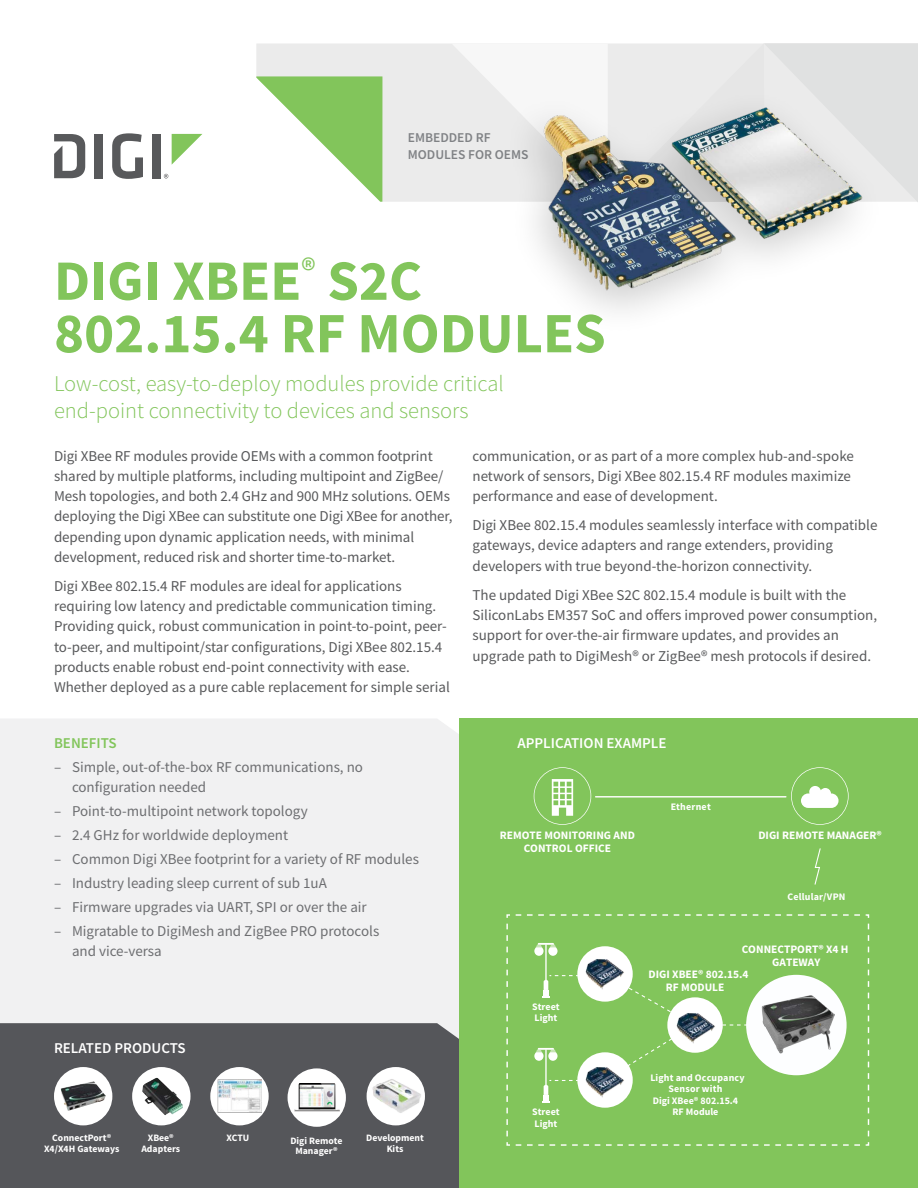
<style>
.page{position:relative;width:918px;height:1188px;background:#fff}
.page>*{position:absolute;margin:0;border:0;box-sizing:border-box;transform-origin:0 0}
.t1{font:700 57px/52.5px "Source Sans Pro";color:#82c55b}
.Product_Description{font:300 22.5px/27px "Source Sans Pro";color:#82c55b}
.Body_Copy{font:15px/20.2px "Source Sans Pro";color:#58595b}
.Bullets{font:15px/19.5px "Source Sans Pro";color:#6d6e71}
.t2{font:600 15px "Source Sans Pro";color:#fff}
.t3{font:600 15px "Source Sans Pro";color:#82c55b}
.t4{font:600 13.5px/16.5px "Source Sans Pro";color:#808285}
.t5{font:700 11.4px/12.9px "Source Sans Pro";color:#fff}
.t6{font:700 10.05px/11.4px "Source Sans Pro";color:#fff}
.t7{font:700 10.05px "Source Sans Pro";letter-spacing:.02em;color:#fff}
.t8{font:700 9.75px/10.5px "Source Sans Pro";color:#fff;text-align:center}
</style>
<div class="page">
<div style="left:95px;top:134px;width:8px;height:44px;background:#58595b"></div>
<svg style="left:112px;top:133px;width:31px;height:46px"></svg>
<div style="left:152px;top:134px;width:9px;height:44px;background:#58595b"></div>
<svg style="left:172px;top:134px;width:30px;height:30px"></svg>
<svg style="left:54px;top:134px;width:31px;height:44px"></svg>
<svg style="left:164px;top:174px;width:4px;height:4px"></svg>
<div style="left:459px;top:718px;width:459px;height:470px;background:#82c55b"></div>
<div style="left:0;top:719px;width:459px;height:304px;background:#f1f1f2"></div>
<div style="left:0;top:1023px;width:459px;height:165px;background:#55565a"></div>
<div style="left:256px;top:44px;width:195px;height:158px;background:#ebebeb"></div>
<svg style="left:256px;top:76px;width:126px;height:126px"></svg>
<svg style="left:451px;top:43px;width:467px;height:159px;background:#e7e8e8"></svg>
<hr style="left:596px;top:796px;width:190px;height:2px;background:#fff">
<svg style="left:814px;top:848px;width:7px;height:37px"></svg>
<svg style="left:791px;top:767px;width:58px;height:58px"></svg>
<svg style="left:534px;top:767px;width:57px;height:58px"></svg>
<svg style="left:506px;top:914px;width:364px;height:232px"></svg>
<img style="left:676px;top:1011px;width:41px;height:32px">
<img style="left:585px;top:958px;width:40px;height:32px">
<img style="left:585px;top:1065px;width:40px;height:32px">
<div style="left:54px;top:1067px;width:58px;height:58px;background:#fff;border-radius:50%"></div>
<img style="left:61px;top:1081px;width:45px;height:30px">
<div style="left:210px;top:1067px;width:59px;height:58px;background:#fff;border-radius:50%"></div>
<img style="left:217px;top:1080px;width:45px;height:33px">
<div style="left:367px;top:1067px;width:58px;height:58px;background:#fff;border-radius:50%"></div>
<img style="left:368px;top:1078px;width:55px;height:37px">
<svg style="left:132px;top:1067px;width:59px;height:58px"></svg>
<svg style="left:144px;top:1078px;width:12px;height:7px"></svg>
<img style="left:491px;top:45px;width:394px;height:266px">
<div style="left:288px;top:1068px;width:58px;height:59px;background:#fff;border-radius:50%"></div>
<svg style="left:292px;top:1081px;width:54px;height:39px"></svg>
<img style="left:294px;top:1084px;width:45px;height:27px">
<p class="t4" style="left:408px;top:129px;width:122px">EMBEDDED RF<br>MODULES FOR OEMS</p>
<p class="t1" style="left:54px;top:257px;width:553px">DIGI XBEE<sup>®</sup> S2C<br>802.15.4 RF MODULES</p>
<p class="Product_Description" style="left:54px;top:370px;width:451px">Low-cost, easy-to-deploy modules provide critical end-point connectivity to devices and sensors</p>
<p class="Body_Copy" style="left:54px;top:445px;width:400px">Digi XBee RF modules provide OEMs with a common footprint shared by multiple platforms, including multipoint and ZigBee/ Mesh topologies, and both 2.4 GHz and 900 MHz solutions. OEMs deploying the Digi XBee can substitute one Digi XBee for another, depending upon dynamic application needs, with minimal development, reduced risk and shorter time-to-market.</p>
<p class="Body_Copy" style="left:54px;top:576px;width:397px">Digi XBee 802.15.4 RF modules are ideal for applications requiring low latency and predictable communication timing.<br>Providing quick, robust communication in point-to-point, peer&shy;to-peer, and multipoint/star configurations, Digi XBee 802.15.4 products enable robust end-point connectivity with ease.<br>Whether deployed as a pure cable replacement for simple serial</p>
<p class="Body_Copy" style="left:472px;top:445px;width:383px">communication, or as part of a more complex hub-and-spoke network of sensors, Digi XBee 802.15.4 RF modules maximize performance and ease of development.</p>
<p class="Body_Copy" style="left:472px;top:515px;width:406px">Digi XBee 802.15.4 modules seamlessly interface with compatible gateways, device adapters and range extenders, providing developers with true beyond-the-horizon connectivity.</p>
<p class="Body_Copy" style="left:472px;top:585px;width:406px">The updated Digi XBee S2C 802.15.4 module is built with the SiliconLabs EM357 SoC and offers improved power consumption, support for over-the-air firmware updates, and provides an upgrade path to DigiMesh® or ZigBee® mesh protocols if desired.</p>
<p class="t3" style="left:54px;top:734px;width:64px">BENEFITS</p>
<p class="t2" style="left:518px;top:734px;width:151px">APPLICATION EXAMPLE</p>
<p class="Bullets" style="left:72px;top:758px;width:293px;text-indent:-18px">– Simple, out-of-the-box RF communications, no configuration needed</p>
<p class="Bullets" style="left:54px;top:801px;width:255px">– Point-to-multipoint network topology</p>
<p class="Bullets" style="left:54px;top:825px;width:236px">– 2.4 GHz for worldwide deployment</p>
<p class="Bullets" style="left:54px;top:849px;width:366px">– Common Digi XBee footprint for a variety of RF modules</p>
<p class="Bullets" style="left:54px;top:873px;width:274px">– Industry leading sleep current of sub 1uA</p>
<p class="Bullets" style="left:54px;top:898px;width:314px">– Firmware upgrades via UART, SPI or over the air</p>
<p class="Bullets" style="left:72px;top:922px;width:309px;text-indent:-18px">– Migratable to DigiMesh and ZigBee PRO protocols and vice-versa</p>
<p class="t7" style="left:671px;top:800px;width:42px">Ethernet</p>
<p class="t5" style="left:500px;top:830px;width:137px">REMOTE MONITORING AND</p>
<p class="t5" style="left:758px;top:830px;width:125px">DIGI REMOTE MANAGER®</p>
<p class="t5" style="left:524px;top:842px;width:89px">CONTROL OFFICE</p>
<p class="t6" style="left:788px;top:892px;width:60px">Cellular/VPN</p>
<p class="t5" style="left:742px;top:943px;width:108px;text-align:center">CONNECTPORT® X4 H<br>GATEWAY</p>
<p class="t2" style="left:54px;top:1038px;width:133px">RELATED PRODUCTS</p>
<p class="t8" style="left:44px;top:1133px;width:77px">ConnectPort®<br>X4/X4H Gateways</p>
<p class="t8" style="left:141px;top:1133px;width:40px">XBee®<br>Adapters</p>
<p class="t8" style="left:227px;top:1133px;width:24px">XCTU</p>
<p class="t8" style="left:366px;top:1133px;width:59px">Development<br>Kits</p>
<p class="t8" style="left:290px;top:1135px;width:54px">Digi Remote<br>Manager®</p>
<p class="t6" style="left:532px;top:1001px;width:29px">Street<br>Light</p>
<p class="t6" style="left:532px;top:1107px;width:29px">Street<br>Light</p>
<p class="t5" style="left:666px;top:968px;width:84px;text-indent:-17px">DIGI XBEE® 802.15.4<br>RF MODULE</p>
<p class="t6" style="left:650px;top:1072px;width:96px;text-align:center">Light and Occupancy<br>Sensor with<br>Digi XBee® 802.15.4<br>RF Module</p>
</div>
